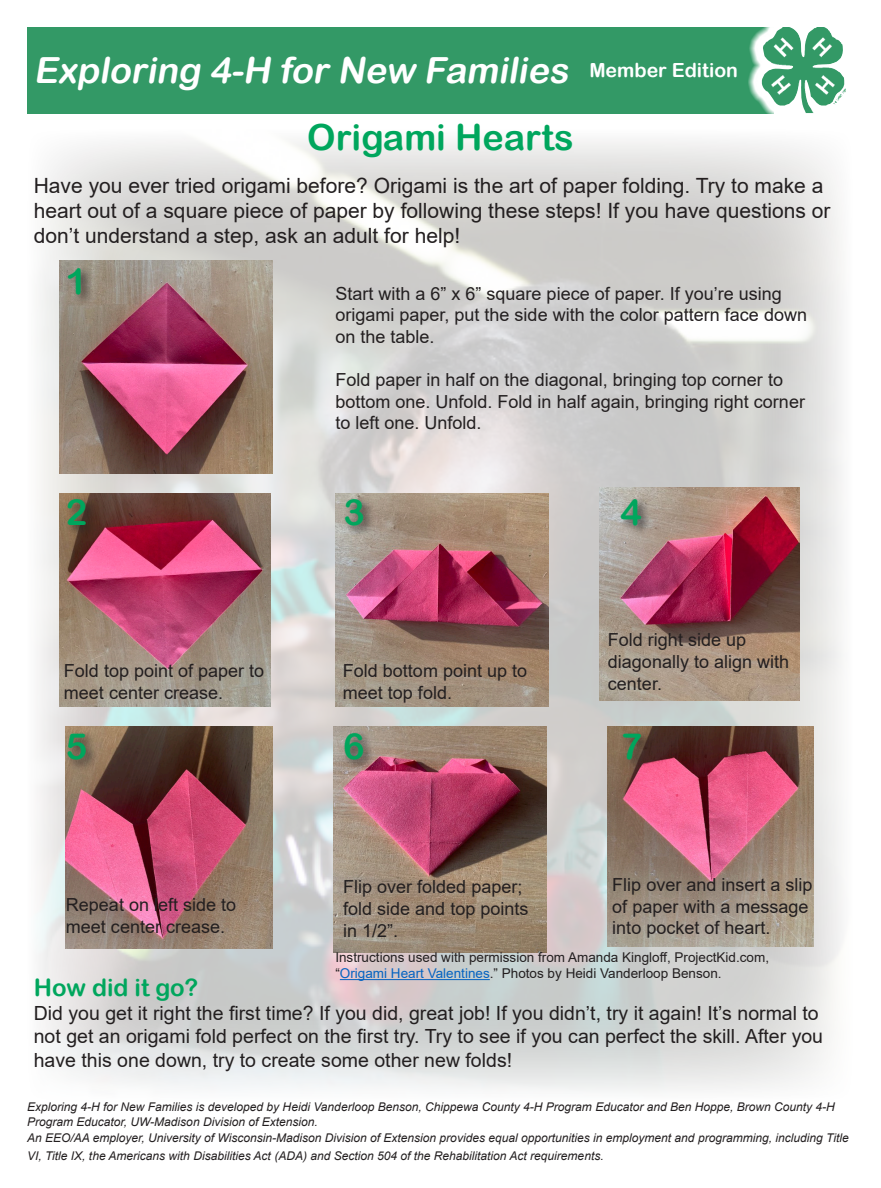
<style>
.page{position:relative;width:881px;height:1188px;background:#fff}
.page>*{position:absolute;margin:0;border:0;box-sizing:border-box;transform-origin:0 0}
.t1{font:italic 36px "Arial Rounded MT Bold";color:#fff}
.t2{font:36px "Arial Rounded MT Bold";color:#00a65d}
.t3{font:24px "Arial Rounded MT Bold";color:#00a65d}
.t4{font:21px/25.2px "Arial";color:#231f20}
.t5{font:19.5px/23.4px "Arial";color:#231f20}
.t6{font:18px/21.6px "Arial";color:#231f20}
.t7{font:13.5px/16.2px "Arial";color:#231f20}
.t8{font:italic 12px/18px "Arial";color:#231f20}
.s1{color:#0563c1}
</style>
<div class="page">
<div style="left:27px;top:27px;width:746px;height:86px;background:#396"></div>
<svg style="left:747px;top:30px;width:99px;height:84px"></svg>
<img style="left:761px;top:27px;width:84px;height:86px">
<img style="left:39px;top:141px;width:803px;height:950px">
<img style="left:59px;top:261px;width:213px;height:212px">
<img style="left:59px;top:493px;width:211px;height:213px">
<img style="left:335px;top:493px;width:213px;height:213px">
<img style="left:599px;top:488px;width:200px;height:212px">
<img style="left:66px;top:726px;width:206px;height:222px">
<img style="left:334px;top:726px;width:212px;height:226px">
<img style="left:607px;top:726px;width:206px;height:220px">
<div style="left:65px;top:265px;width:29px;height:42px;background:#231f20;opacity:.75"></div>
<div style="left:65px;top:495px;width:33px;height:42px;background:#231f20;opacity:.75"></div>
<div style="left:342px;top:495px;width:34px;height:43px;background:#231f20;opacity:.75"></div>
<div style="left:618px;top:496px;width:36px;height:41px;background:#231f20;opacity:.75"></div>
<div style="left:65px;top:730px;width:34px;height:42px;background:#231f20;opacity:.75"></div>
<div style="left:341px;top:730px;width:35px;height:42px;background:#231f20;opacity:.75"></div>
<div style="left:620px;top:730px;width:33px;height:42px;background:#231f20;opacity:.75"></div>
<hr style="left:340px;top:979px;width:149px;height:1px;background:#0563c1">
<h1 class="t1" style="left:34px;top:49px;width:705px">Exploring 4-H for New Families <sup>M</sup> <sup>e</sup> <sup>m</sup> <sup>b</sup> <sup>e</sup> <sup>r</sup> <sup>E</sup> <sup>d</sup> <sup>i</sup> <sup>ti</sup> <sup>o</sup> <sup>n</sup></h1>
<p class="t2" style="left:307px;top:116px;width:268px">Origami Hearts</p>
<p class="t4" style="left:34px;top:173px;width:798px">Have you ever tried origami before? Origami is the art of paper folding. Try to make a heart out of a square piece of paper by following these steps! If you have questions or don’t understand a step, ask an adult for help!</p>
<p class="t2" style="left:66px;top:260px;width:23px">1</p>
<p class="t6" style="left:335px;top:283px;width:473px">Start with a 6” x 6” square piece of paper. If you’re using origami paper, put the side with the color pattern face down on the table.</p>
<p class="t6" style="left:335px;top:369px;width:471px">Fold paper in half on the diagonal, bringing top corner to bottom one. Unfold. Fold in half again, bringing right corner to left one. Unfold.</p>
<p class="t2" style="left:66px;top:491px;width:23px">2</p>
<p class="t2" style="left:343px;top:491px;width:23px">3</p>
<p class="t2" style="left:620px;top:491px;width:23px">4</p>
<p class="t6" style="left:64px;top:660px;width:202px">Fold top point of paper to meet center crease.</p>
<p class="t6" style="left:343px;top:660px;width:186px">Fold bottom point up to meet top fold.</p>
<p class="t6" style="left:607px;top:629px;width:183px">Fold right side up diagonally to align with center.</p>
<p class="t2" style="left:66px;top:725px;width:23px">5</p>
<p class="t2" style="left:343px;top:725px;width:23px">6</p>
<p class="t2" style="left:620px;top:725px;width:23px">7</p>
<p class="t6" style="left:66px;top:894px;width:172px">Repeat on left side to meet center crease.</p>
<p class="t6" style="left:343px;top:876px;width:187px">Flip over folded paper; fold side and top points in 1/2”.</p>
<p class="t6" style="left:612px;top:874px;width:202px">Flip over and insert a slip of paper with a message into pocket of heart.</p>
<p class="t7" style="left:335px;top:949px;width:435px">Instructions used with permission from Amanda Kingloff, ProjectKid.com, “<span class="s1">Origami Heart Valentines</span>.” Photos by Heidi Vanderloop Benson.</p>
<p class="t3" style="left:34px;top:974px;width:166px">How did it go?</p>
<p class="t5" style="left:34px;top:1001px;width:790px">Did you get it right the first time? If you did, great job! If you didn’t, try it again! It’s normal to not get an origami fold perfect on the first try. Try to see if you can perfect the skill. After you have this one down, try to create some other new folds!</p>
<p class="t8" style="left:27px;top:1100px;width:809px;line-height:14.4px">Exploring 4-H for New Families is developed by Heidi Vanderloop Benson, Chippewa County 4-H Program Educator and Ben Hoppe, Brown County 4-H<br>Program Educator, UW-Madison Division of Extension.</p>
<p class="t8" style="left:27px;top:1129px;width:823px">An EEO/AA employer, University of Wisconsin-Madison Division of Extension provides equal opportunities in employment and programming, including Title<br>VI, Title IX, the Americans with Disabilities Act (ADA) and Section 504 of the Rehabilitation Act requirements.</p>
</div>
